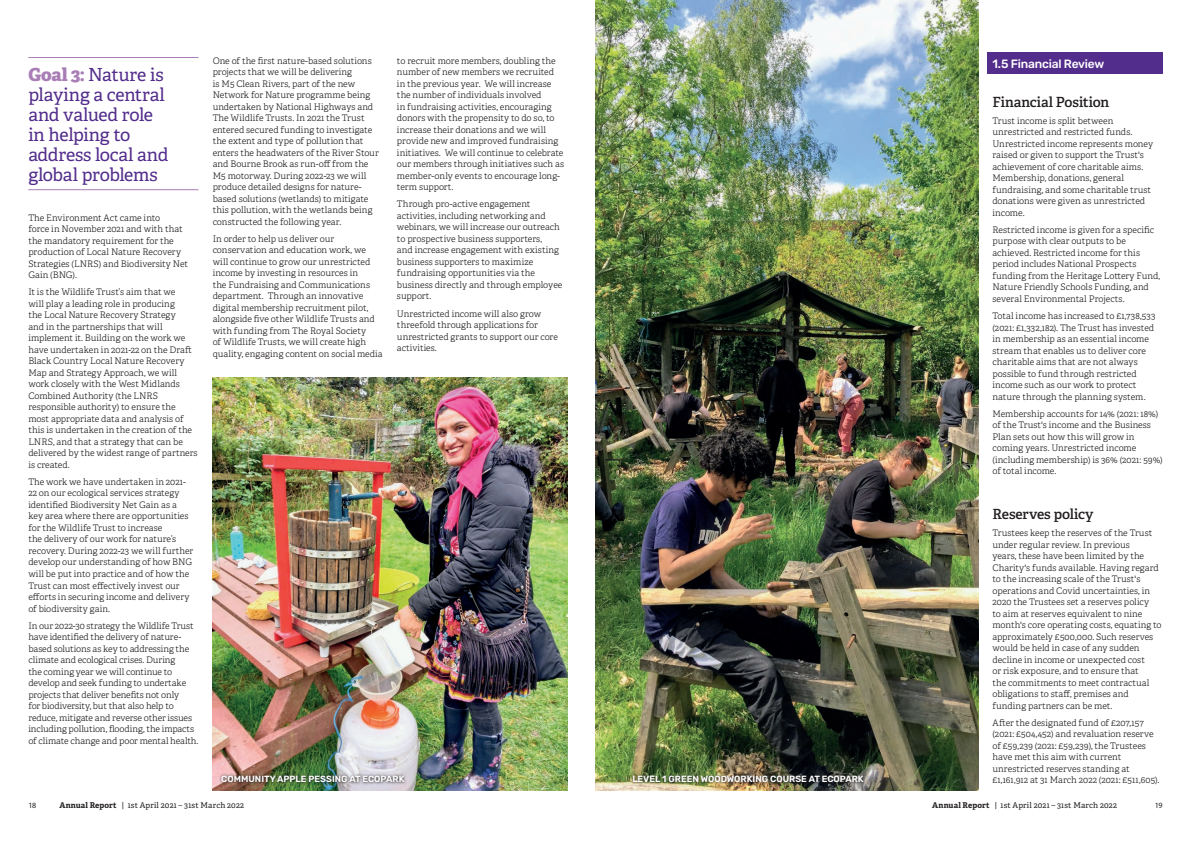
<style>
.page{position:relative;width:1191px;height:842px;background:#fff}
.page>*{position:absolute;margin:0;border:0;box-sizing:border-box;transform-origin:0 0}
.t1{font:18px/20px "Adelle";letter-spacing:-.015em;color:#532d8c}
.t2{font:600 14px "Adelle";letter-spacing:-.01em;color:#231f20}
.t3{font:500 12px "Rubik";letter-spacing:-.015em;color:#fff}
.t4{font:300 9px/11.5px "Adelle";color:#231f20}
.t5{font:300 9px "Rubik";color:#fff}
.t6{font:8px "Adelle";letter-spacing:.03em;color:#231f20}
.t7{font:8px "Myriad Pro";color:#231f20}
.s1{font-weight:800;color:#a97eb6}
.s2{font-weight:700}
</style>
<div class="page">
<img style="left:595px;top:0;width:383px;height:791px">
<img style="left:213px;top:377px;width:354px;height:414px">
<div style="left:986px;top:52px;width:176px;height:22px;background:#532d8c"></div>
<img style="left:630px;top:773px;width:236px;height:12px">
<hr style="left:28px;top:57px;width:170px;height:1px;background:#a97eb6">
<hr style="left:28px;top:189px;width:170px;height:1px;background:#a97eb6">
<img style="left:218px;top:773px;width:189px;height:12px">
<h1 class="t1" style="left:28px;top:64px;width:141px"><span class="s1">Goal 3:</span> Nature is playing a central and valued role in helping to address local and global problems</h1>
<p class="t4" style="left:28px;top:212px;width:161px">The Environment Act came into<br>force in November 2021 and with that the mandatory requirement for the production of Local Nature Recovery<br>Strategies (LNRS) and Biodiversity Net<br>Gain (BNG).</p>
<p class="t4" style="left:28px;top:286px;width:171px">It is the Wildlife Trust’s aim that we<br>will play a leading role in producing<br>the Local Nature Recovery Strategy<br>and in the partnerships that will implement it. Building on the work we have undertaken in 2021-22 on the Draft Black Country Local Nature Recovery Map and Strategy Approach, we will work closely with the West Midlands Combined Authority (the LNRS responsible authority) to ensure the most appropriate data and analysis of this is undertaken in the creation of the LNRS, and that a strategy that can be delivered by the widest range of partners is created.</p>
<p class="t4" style="left:28px;top:476px;width:166px">The work we have undertaken in 2021- 22 on our ecological services strategy identified Biodiversity Net Gain as a key area where there are opportunities for the Wildlife Trust to increase<br>the delivery of our work for nature’s recovery. During 2022-23 we will further develop our understanding of how BNG will be put into practice and of how the Trust can most effectively invest our efforts in securing income and delivery of biodiversity gain.</p>
<p class="t4" style="left:28px;top:620px;width:172px">In our 2022-30 strategy the Wildlife Trust have identified the delivery of nature&shy;based solutions as key to addressing the climate and ecological crises. During<br>the coming year we will continue to develop and seek funding to undertake projects that deliver benefits not only<br>for biodiversity, but that also help to reduce, mitigate and reverse other issues including pollution, flooding, the impacts of climate change and poor mental health.</p>
<p class="t4" style="left:213px;top:55px;width:168px">One of the first nature-based solutions projects that we will be delivering<br>is M5 Clean Rivers, part of the new Network for Nature programme being undertaken by National Highways and The Wildlife Trusts. In 2021 the Trust entered secured funding to investigate the extent and type of pollution that enters the headwaters of the River Stour and Bourne Brook as run-off from the M5 motorway. During 2022-23 we will produce detailed designs for nature&shy;based solutions (wetlands) to mitigate this pollution, with the wetlands being constructed the following year.</p>
<p class="t4" style="left:213px;top:233px;width:172px">In order to help us deliver our conservation and education work, we will continue to grow our unrestricted income by investing in resources in<br>the Fundraising and Communications department. Through an innovative digital membership recruitment pilot, alongside five other Wildlife Trusts and with funding from The Royal Society<br>of Wildlife Trusts, we will create high quality, engaging content on social media</p>
<p class="t4" style="left:397px;top:55px;width:169px">to recruit more members, doubling the number of new members we recruited in the previous year. We will increase the number of individuals involved<br>in fundraising activities, encouraging donors with the propensity to do so, to increase their donations and we will provide new and improved fundraising initiatives. We will continue to celebrate our members through initiatives such as member-only events to encourage long&shy;term support.</p>
<p class="t4" style="left:397px;top:199px;width:167px">Through pro-active engagement activities, including networking and webinars, we will increase our outreach to prospective business supporters,<br>and increase engagement with existing business supporters to maximize fundraising opportunities via the business directly and through employee support.</p>
<p class="t4" style="left:397px;top:308px;width:162px">Unrestricted income will also grow threefold through applications for unrestricted grants to support our core activities.</p>
<p class="t5" style="left:221px;top:774px;width:185px">COMMUNITY APPLE PESSING AT ECOPARK</p>
<h3 class="t3" style="left:992px;top:57px;width:113px">1.5 Financial Review</h3>
<h2 class="t2" style="left:992px;top:93px;width:118px">Financial Position</h2>
<p class="t4" style="left:992px;top:115px;width:162px">Trust income is split between unrestricted and restricted funds.<br>Unrestricted income represents money raised or given to support the Trust's achievement of core charitable aims.<br>Membership, donations, general fundraising, and some charitable trust donations were given as unrestricted income.</p>
<p class="t4" style="left:992px;top:224px;width:169px">Restricted income is given for a specific purpose with clear outputs to be achieved. Restricted income for this period includes National Prospects funding from the Heritage Lottery Fund, Nature Friendly Schools Funding, and several Environmental Projects.</p>
<p class="t4" style="left:992px;top:310px;width:164px">Total income has increased to £1,738,533 (2021: £1,332,182). The Trust has invested in membership as an essential income stream that enables us to deliver core charitable aims that are not always possible to fund through restricted income such as our work to protect nature through the planning system.</p>
<p class="t4" style="left:992px;top:408px;width:172px">Membership accounts for 14% (2021: 18%) of the Trust's income and the Business Plan sets out how this will grow in coming years. Unrestricted income (including membership) is 36% (2021: 59%) of total income.</p>
<h2 class="t2" style="left:992px;top:505px;width:102px">Reserves policy</h2>
<p class="t4" style="left:992px;top:527px;width:171px">Trustees keep the reserves of the Trust under regular review. In previous<br>years, these have been limited by the Charity's funds available. Having regard to the increasing scale of the Trust's operations and Covid uncertainties, in 2020 the Trustees set a reserves policy<br>to aim at reserves equivalent to nine month's core operating costs, equating to approximately £500,000. Such reserves would be held in case of any sudden decline in income or unexpected cost<br>or risk exposure, and to ensure that<br>the commitments to meet contractual obligations to staff, premises and funding partners can be met.</p>
<p class="t4" style="left:992px;top:717px;width:163px">After the designated fund of £207,157 (2021: £504,452) and revaluation reserve of £59,239 (2021: £59,239), the Trustees have met this aim with current unrestricted reserves standing at</p>
<p class="t5" style="left:632px;top:774px;width:233px">LEVEL 1 GREEN WOODWORKING COURSE AT ECOPARK</p>
<p class="t4" style="left:992px;top:774px;width:168px">£1,161,912 at 31 March 2022 (2021: £511,605).</p>
<p class="t7" style="left:28px;top:800px;width:9px">18</p>
<p class="t6" style="left:59px;top:799px;width:186px"><span class="s2">Annual Report</span> | 1st April 2021 – 31st March 2022</p>
<p class="t6" style="left:932px;top:799px;width:186px"><span class="s2">Annual Report</span> | 1st April 2021 – 31st March 2022</p>
<p class="t7" style="left:1154px;top:800px;width:9px">19</p>
</div>
